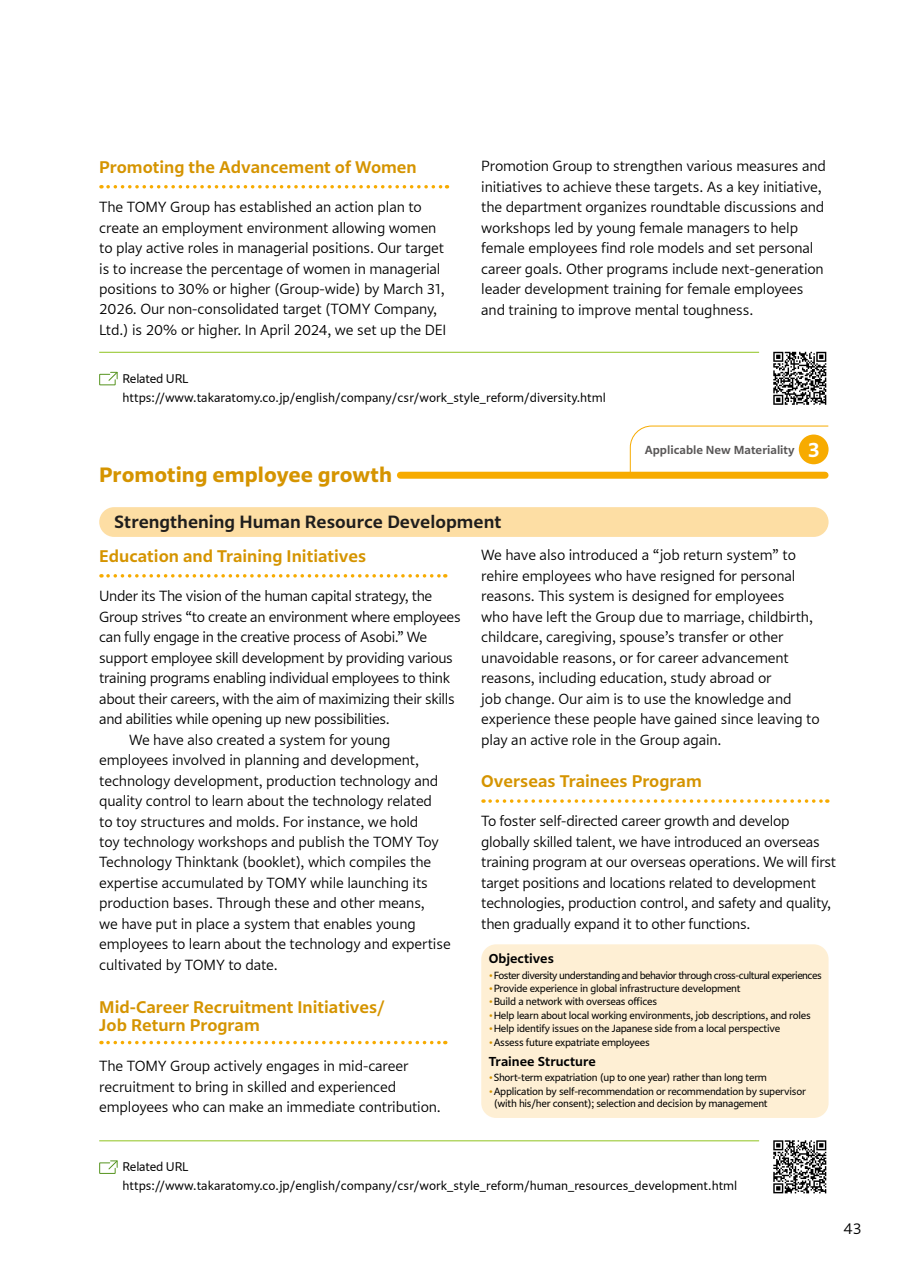
<style>
.page{position:relative;width:903px;height:1275px;background:#fff}
.page>*{position:absolute;margin:0;border:0;box-sizing:border-box;transform-origin:0 0}
.t1{font:800 21px "Sharoa Pro";color:#d59400}
.t2{font:700 17.85px "Sharoa Pro";color:#1f1e1d}
.t3{font:700 17.15px/18.4px "Sharoa Pro";color:#d59400}
.t4{font:300 15.75px "Sharoa Pro";color:#000}
.t5{font:300 14.88px/20.5px "Sharoa Pro";letter-spacing:-.01em;color:#000}
.t6{font:700 13.12px "Sharoa Pro";color:#000}
.t7{font:12.25px/18.9px "P Aoto Gothic Std N";color:#000}
.t8{font:700 11.9px "Sharoa Pro";color:#595757}
.t9{font:10.5px/12.2px "Sharoa Pro";letter-spacing:-.025em;color:#000}
.t10{font:10.5px "Sharoa Pro";letter-spacing:-.05em;color:#000}
.s1{font-size:21px;color:#fff}
.s2{color:#d59400}
</style>
<div class="page">
<div style="left:481px;top:944px;width:347px;height:174px;background:#feefd4;border-radius:15px"></div>
<div style="left:400px;top:472px;width:425px;height:7px;background:#f7ab00"></div>
<svg style="left:629px;top:425px;width:200px;height:51px"></svg>
<div style="left:99px;top:507px;width:729px;height:30px;background:#fddea4;border-radius:15px"></div>
<svg style="left:108px;top:574px;width:338px;height:4px"></svg>
<svg style="left:108px;top:1041px;width:338px;height:3px"></svg>
<svg style="left:490px;top:799px;width:338px;height:4px"></svg>
<svg style="left:108px;top:185px;width:339px;height:4px"></svg>
<svg style="left:99px;top:1160px;width:19px;height:14px"></svg>
<hr style="left:99px;top:1140px;width:660px;height:1px;background:#8fc31f">
<svg style="left:99px;top:371px;width:19px;height:15px"></svg>
<hr style="left:99px;top:352px;width:660px;height:1px;background:#8fc31f">
<svg style="left:773px;top:352px;width:53px;height:53px"></svg>
<svg style="left:773px;top:1140px;width:53px;height:53px"></svg>
<p class="t3" style="left:99px;top:157px;width:319px">Promoting the Advancement of Women</p>
<p class="t5" style="left:99px;top:195px;width:349px">The TOMY Group has established an action plan to create an employment environment allowing women to play active roles in managerial positions. Our target is to increase the percentage of women in managerial positions to 30% or higher (Group-wide) by March 31, 2026. Our non-consolidated target (TOMY Company, Ltd.) is 20% or higher. In April 2024, we set up the DEI</p>
<p class="t5" style="left:481px;top:155px;width:346px">Promotion Group to strengthen various measures and initiatives to achieve these targets. As a key initiative, the department organizes roundtable discussions and workshops led by young female managers to help female employees find role models and set personal career goals. Other programs include next-generation leader development training for female employees and training to improve mental toughness.</p>
<p class="t7" style="left:123px;top:370px;width:485px">Related URL https://www.takaratomy.co.jp/english/company/csr/work_style_reform/diversity.html</p>
<h1 class="t1" style="left:99px;top:456px;width:294px">Promoting employee growth</h1>
<p class="t2" style="left:114px;top:506px;width:389px">Strengthening Human Resource Development</p>
<p class="t8" style="left:645px;top:439px;width:176px">Applicable New Materiality <span class="s1">3</span></p>
<p class="t3" style="left:99px;top:546px;width:269px">Education and Training Initiatives</p>
<p class="t5" style="left:99px;top:585px;width:335px">Under its The vision of the human capital strategy, the</p>
<p class="t5" style="left:99px;top:605px;width:363px">Group strives “to create an environment where employees</p>
<p class="t5" style="left:99px;top:626px;width:330px">can fully engage in the creative process of Asobi.” We</p>
<p class="t5" style="left:99px;top:646px;width:355px">support employee skill development by providing various</p>
<p class="t5" style="left:99px;top:667px;width:352px">training programs enabling individual employees to think</p>
<p class="t5" style="left:99px;top:687px;width:357px">about their careers, with the aim of maximizing their skills</p>
<p class="t5" style="left:99px;top:707px;width:292px">and abilities while opening up new possibilities.</p>
<p class="t5" style="left:129px;top:728px;width:263px">We have also created a system for young</p>
<p class="t5" style="left:99px;top:748px;width:321px">employees involved in planning and development,</p>
<p class="t5" style="left:99px;top:769px;width:341px">technology development, production technology and</p>
<p class="t5" style="left:99px;top:789px;width:334px">quality control to learn about the technology related</p>
<p class="t5" style="left:99px;top:810px;width:321px">to toy structures and molds. For instance, we hold</p>
<p class="t5" style="left:99px;top:830px;width:341px">toy technology workshops and publish the TOMY Toy</p>
<p class="t5" style="left:99px;top:851px;width:333px">Technology Thinktank (booklet), which compiles the</p>
<p class="t5" style="left:99px;top:871px;width:330px">expertise accumulated by TOMY while launching its</p>
<p class="t5" style="left:99px;top:892px;width:327px">production bases. Through these and other means,</p>
<p class="t5" style="left:99px;top:912px;width:318px">we have put in place a system that enables young</p>
<p class="t5" style="left:99px;top:933px;width:353px">employees to learn about the technology and expertise</p>
<p class="t5" style="left:99px;top:953px;width:180px">cultivated by TOMY to date.</p>
<p class="t3" style="left:99px;top:996px;width:287px">Mid-Career Recruitment Initiatives/<br>Job Return Program</p>
<p class="t5" style="left:99px;top:1055px;width:343px">The TOMY Group actively engages in mid-career recruitment to bring in skilled and experienced employees who can make an immediate contribution.</p>
<p class="t5" style="left:481px;top:544px;width:340px">We have also introduced a “job return system” to rehire employees who have resigned for personal reasons. This system is designed for employees<br>who have left the Group due to marriage, childbirth, childcare, caregiving, spouse’s transfer or other unavoidable reasons, or for career advancement reasons, including education, study abroad or<br>job change. Our aim is to use the knowledge and experience these people have gained since leaving to play an active role in the Group again.</p>
<p class="t3" style="left:481px;top:771px;width:222px">Overseas Trainees Program</p>
<p class="t5" style="left:481px;top:810px;width:356px">To foster self-directed career growth and develop globally skilled talent, we have introduced an overseas training program at our overseas operations. We will first target positions and locations related to development technologies, production control, and safety and quality, then gradually expand it to other functions.</p>
<p class="t6" style="left:489px;top:947px;width:67px">Objectives</p>
<p class="t10" style="left:489px;top:966px;width:335px"><span class="s2">•</span>Foster diversity understanding and behavior through cross-cultural experiences</p>
<p class="t9" style="left:489px;top:981px;width:253px"><span class="s2">•</span>Provide experience in global infrastructure development</p>
<p class="t9" style="left:489px;top:995px;width:170px"><span class="s2">•</span>Build a network with overseas offices</p>
<p class="t9" style="left:489px;top:1008px;width:324px"><span class="s2">•</span>Help learn about local working environments, job descriptions, and roles</p>
<p class="t9" style="left:489px;top:1022px;width:293px"><span class="s2">•</span>Help identify issues on the Japanese side from a local perspective</p>
<p class="t9" style="left:489px;top:1035px;width:163px"><span class="s2">•</span>Assess future expatriate employees</p>
<p class="t9" style="left:489px;top:1070px;width:280px"><span class="s2">•</span>Short-term expatriation (up to one year) rather than long term</p>
<p class="t9" style="left:494px;top:1084px;width:314px;text-indent:-5px"><span class="s2">•</span>Application by self-recommendation or recommendation by supervisor (with his/her consent); selection and decision by management</p>
<p class="t6" style="left:489px;top:1050px;width:109px">Trainee Structure</p>
<p class="t7" style="left:123px;top:1158px;width:616px">Related URL https://www.takaratomy.co.jp/english/company/csr/work_style_reform/human_resources_development.html</p>
<p class="t4" style="left:843px;top:1216px;width:20px">43</p>
</div>
